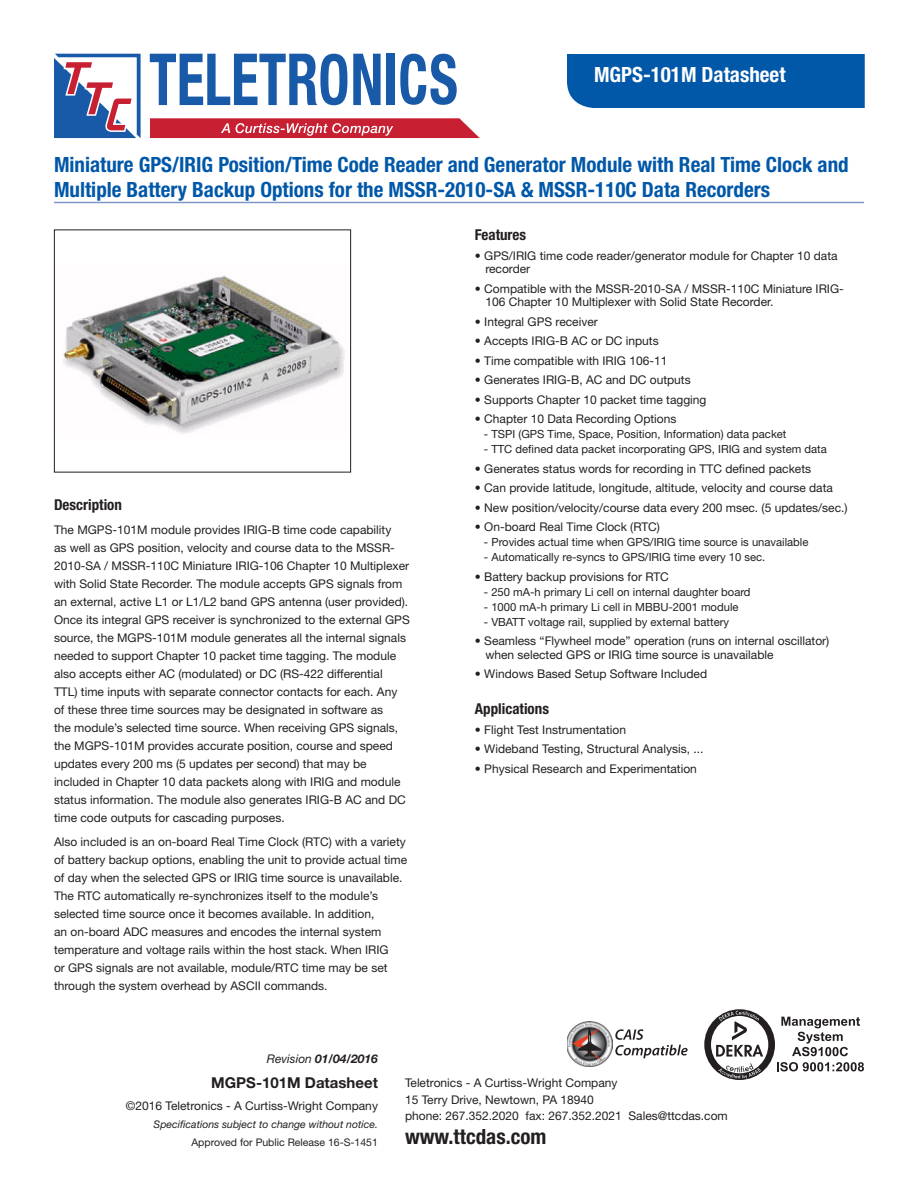
<style>
.page{position:relative;width:918px;height:1188px;background:#fff}
.page>*{position:absolute;margin:0;border:0;box-sizing:border-box;transform-origin:0 0}
.t1{font:700 condensed 21px/25.2px "Helvetica Neue LT Std";color:#0157a8}
.t2{font:700 condensed 21px "Helvetica Neue LT Std";color:#fff}
.t3{font:700 condensed 21px "Helvetica Neue LT Std";color:#231f20}
.t4{font:700 condensed 15px "Helvetica Neue LT Std";color:#231f20}
.t5{font:700 15px "Helvetica Neue LT Std";color:#231f20}
.t6{font:12px/18px "Helvetica Neue LT Std";color:#231f20}
.t7{font:italic 700 12px "Helvetica Neue LT Std";color:#231f20}
.t8{font:11.25px "Helvetica Neue LT Std";color:#231f20}
.t9{font:italic 10.5px "Helvetica Neue LT Std";color:#231f20}
.t10{font:10.5px "Helvetica Neue LT Std";color:#231f20}
.s1{font-weight:400}
</style>
<div class="page">
<div style="left:567px;top:54px;width:298px;height:54px;background:#0157a8"></div>
<hr style="left:54px;top:202px;width:810px;height:1px;background:#8295cb">
<img style="left:63px;top:275px;width:282px;height:159px">
<div style="left:54px;top:230px;width:297px;height:242px;border:1px solid #231f20"></div>
<img style="left:567px;top:1021px;width:45px;height:46px">
<svg style="left:615px;top:1029px;width:73px;height:29px"></svg>
<svg style="left:704px;top:1009px;width:160px;height:71px"></svg>
<svg style="left:54px;top:54px;width:87px;height:84px"></svg>
<svg style="left:150px;top:54px;width:197px;height:51px"></svg>
<svg style="left:353px;top:54px;width:28px;height:51px"></svg>
<div style="left:387px;top:54px;width:8px;height:51px;background:#185aa7"></div>
<svg style="left:400px;top:54px;width:57px;height:51px"></svg>
<svg style="left:150px;top:118px;width:330px;height:20px;background:#ce3d4d"></svg>
<h1 class="t2" style="left:594px;top:62px;width:193px">MGPS-101M Datasheet</h1>
<h1 class="t1" style="left:54px;top:151px;width:796px">Miniature GPS/IRIG Position/Time Code Reader and Generator Module with Real Time Clock and<br>Multiple Battery Backup Options for the MSSR-2010-SA &amp; MSSR-110C Data Recorders</h1>
<p class="t4" style="left:54px;top:496px;width:69px">Description</p>
<p class="t6" style="left:54px;top:521px;width:357px">The MGPS-101M module provides IRIG-B time code capability<br>as well as GPS position, velocity and course data to the MSSR-2010-SA / MSSR-110C Miniature IRIG-106 Chapter 10 Multiplexer with Solid State Recorder. The module accepts GPS signals from an external, active L1 or L1/L2 band GPS antenna (user provided).<br>Once its integral GPS receiver is synchronized to the external GPS source, the MGPS-101M module generates all the internal signals needed to support Chapter 10 packet time tagging. The module also accepts either AC (modulated) or DC (RS-422 differential<br>TTL) time inputs with separate connector contacts for each. Any of these three time sources may be designated in software as<br>the module’s selected time source. When receiving GPS signals, the MGPS-101M provides accurate position, course and speed updates every 200 ms (5 updates per second) that may be included in Chapter 10 data packets along with IRIG and module status information. The module also generates IRIG-B AC and DC time code outputs for cascading purposes.</p>
<p class="t6" style="left:54px;top:833px;width:355px">Also included is an on-board Real Time Clock (RTC) with a variety of battery backup options, enabling the unit to provide actual time of day when the selected GPS or IRIG time source is unavailable.<br>The RTC automatically re-synchronizes itself to the module’s selected time source once it becomes available. In addition,<br>an on-board ADC measures and encodes the internal system temperature and voltage rails within the host stack. When IRIG<br>or GPS signals are not available, module/RTC time may be set through the system overhead by ASCII commands.</p>
<p class="t7" style="left:267px;top:1051px;width:113px"><span class="s1">Revision</span> 01/04/2016</p>
<p class="t4" style="left:475px;top:226px;width:53px">Features</p>
<p class="t6" style="left:485px;top:249px;width:354px;line-height:13.5px;text-indent:-10px">• GPS/IRIG time code reader/generator module for Chapter 10 data recorder</p>
<p class="t6" style="left:485px;top:282px;width:360px;line-height:13.5px;text-indent:-10px">• Compatible with the MSSR-2010-SA / MSSR-110C Miniature IRIG-<br>106 Chapter 10 Multiplexer with Solid State Recorder.</p>
<p class="t6" style="left:475px;top:312px;width:124px">• Integral GPS receiver</p>
<p class="t6" style="left:475px;top:332px;width:185px">• Accepts IRIG-B AC or DC inputs</p>
<p class="t6" style="left:475px;top:351px;width:194px">• Time compatible with IRIG 106-11</p>
<p class="t6" style="left:475px;top:371px;width:217px">• Generates IRIG-B, AC and DC outputs</p>
<p class="t6" style="left:475px;top:390px;width:233px">• Supports Chapter 10 packet time tagging</p>
<p class="t6" style="left:475px;top:410px;width:203px">• Chapter 10 Data Recording Options</p>
<p class="t8" style="left:484px;top:427px;width:304px">- TSPI (GPS Time, Space, Position, Information) data packet</p>
<p class="t8" style="left:484px;top:442px;width:344px">- TTC defined data packet incorporating GPS, IRIG and system data</p>
<p class="t6" style="left:475px;top:459px;width:338px">• Generates status words for recording in TTC defined packets</p>
<p class="t6" style="left:475px;top:479px;width:360px">• Can provide latitude, longitude, altitude, velocity and course data</p>
<p class="t6" style="left:475px;top:498px;width:374px">• New position/velocity/course data every 200 msec. (5 updates/sec.)</p>
<p class="t6" style="left:475px;top:518px;width:187px">• On-board Real Time Clock (RTC)</p>
<p class="t8" style="left:484px;top:535px;width:326px">- Provides actual time when GPS/IRIG time source is unavailable</p>
<p class="t8" style="left:484px;top:550px;width:283px">- Automatically re-syncs to GPS/IRIG time every 10 sec.</p>
<p class="t6" style="left:475px;top:567px;width:196px">• Battery backup provisions for RTC</p>
<p class="t8" style="left:484px;top:585px;width:268px">- 250 mA-h primary Li cell on internal daughter board</p>
<p class="t8" style="left:484px;top:600px;width:256px">- 1000 mA-h primary Li cell in MBBU-2001 module</p>
<p class="t8" style="left:484px;top:615px;width:247px">- VBATT voltage rail, supplied by external battery</p>
<p class="t6" style="left:485px;top:634px;width:345px;line-height:13.5px;text-indent:-10px">• Seamless “Flywheel mode” operation (runs on internal oscillator) when selected GPS or IRIG time source is unavailable</p>
<p class="t6" style="left:475px;top:665px;width:234px">• Windows Based Setup Software Included</p>
<p class="t4" style="left:475px;top:700px;width:76px">Applications</p>
<p class="t6" style="left:475px;top:720px;width:153px">• Flight Test Instrumentation</p>
<p class="t6" style="left:475px;top:740px;width:230px">• Wideband Testing, Structural Analysis, ...</p>
<p class="t6" style="left:475px;top:759px;width:224px">• Physical Research and Experimentation</p>
<p class="t5" style="left:211px;top:1073px;width:168px">MGPS-101M Datasheet</p>
<p class="t6" style="left:126px;top:1097px;width:254px">©2016 Teletronics - A Curtiss-Wright Company</p>
<p class="t9" style="left:154px;top:1118px;width:226px">Specifications subject to change without notice.</p>
<p class="t10" style="left:191px;top:1136px;width:188px">Approved for Public Release 16-S-1451</p>
<p class="t6" style="left:405px;top:1074px;width:324px;line-height:16.5px">Teletronics - A Curtiss-Wright Company<br>15 Terry Drive, Newtown, PA 18940<br>phone: 267.352.2020 fax: 267.352.2021 Sales@ttcdas.com</p>
<h1 class="t3" style="left:405px;top:1124px;width:143px">www.ttcdas.com</h1>
</div>
